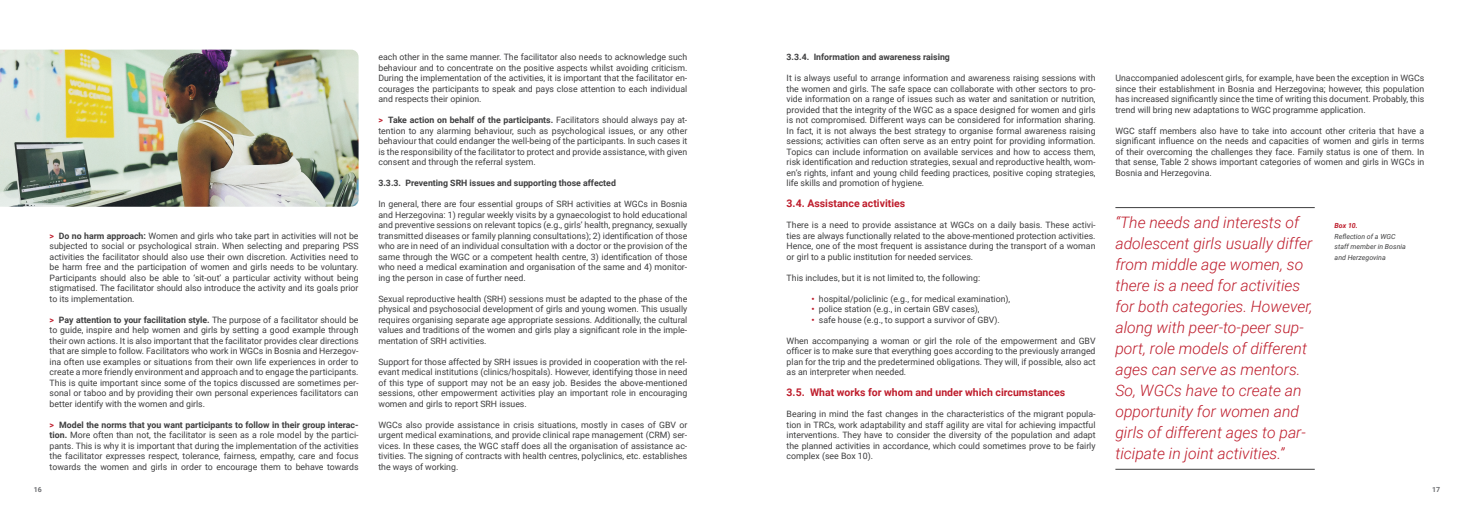
<style>
.page{position:relative;width:1474px;height:521px;background:#fff}
.page>*{position:absolute;margin:0;border:0;box-sizing:border-box;transform-origin:0 0}
.QUOTES{font:italic 300 15.75px/21px "Roboto";color:#be1d2c}
.NASLOV_2_90__Black{font:700 10.5px "Roboto";color:#be1d2c}
.BODY_90__Black{font:8.75px/10.5px "Roboto";color:#3e3e3f;text-align:justify}
.NASLOV_3_90__Black{font:700 8.75px "Roboto";color:#3e3e3f}
.FOTO_OPIS_8_Italic_R{font:italic 7px "Roboto";color:#3e3e3f}
.FOTO_OPIS_8_Italic_R-2{font:italic 700 7px "Roboto";color:#be1d2c}
.t1{font:700 7px "Roboto";color:#6c6d70}
.s1{font-weight:700;color:#be1d2c}
.s2{font-weight:700}
</style>
<div class="page">
<hr style="left:1115px;top:207px;width:199px;height:1px;background:#3e3e3f">
<hr style="left:1115px;top:469px;width:199px;height:1px;background:#3e3e3f">
<img style="left:0;top:50px;width:358px;height:157px">
<p class="BODY_90__Black" style="left:50px;top:230px;width:310px"><span class="s1">&gt;</span> <span class="s2">Do no harm approach:</span> Women and girls who take part in activities will not be subjected to social or psychological strain. When selecting and preparing PSS activities the facilitator should also use their own discretion. Activities need to be harm free and the participation of women and girls needs to be voluntary.<br>Participants should also be able to ‘sit-out’ a particular activity without being stigmatised. The facilitator should also introduce the activity and its goals prior to its implementation.</p>
<p class="BODY_90__Black" style="left:50px;top:314px;width:310px"><span class="s1">&gt;</span> <span class="s2">Pay attention to your facilitation style.</span> The purpose of a facilitator should be to guide, inspire and help women and girls by setting a good example through their own actions. It is also important that the facilitator provides clear directions that are simple to follow. Facilitators who work in WGCs in Bosnia and Herzegov&shy;ina often use examples or situations from their own life experiences in order to create a more friendly environment and approach and to engage the participants.<br>This is quite important since some of the topics discussed are sometimes per&shy;sonal or taboo and by providing their own personal experiences facilitators can better identify with the women and girls.</p>
<p class="BODY_90__Black" style="left:50px;top:419px;width:310px"><span class="s1">&gt;</span> <span class="s2">Model the norms that you want participants to follow in their group interac&shy;tion.</span> More often than not, the facilitator is seen as a role model by the partici&shy;pants. This is why it is important that during the implementation of the activities the facilitator expresses respect, tolerance, fairness, empathy, care and focus towards the women and girls in order to encourage them to behave towards</p>
<p class="BODY_90__Black" style="left:378px;top:51px;width:310px">each other in the same manner. The facilitator also needs to acknowledge such behaviour and to concentrate on the positive aspects whilst avoiding criticism.<br>During the implementation of the activities, it is important that the facilitator en&shy;courages the participants to speak and pays close attention to each individual and respects their opinion.</p>
<p class="BODY_90__Black" style="left:378px;top:114px;width:310px"><span class="s1">&gt;</span> <span class="s2">Take action on behalf of the participants.</span> Facilitators should always pay at&shy;tention to any alarming behaviour, such as psychological issues, or any other behaviour that could endanger the well-being of the participants. In such cases it is the responsibility of the facilitator to protect and provide assistance, with given consent and through the referral system.</p>
<p class="NASLOV_3_90__Black" style="left:378px;top:177px;width:239px">3.3.3. Preventing SRH issues and supporting those affected</p>
<p class="BODY_90__Black" style="left:378px;top:198px;width:310px">In general, there are four essential groups of SRH activities at WGCs in Bosnia and Herzegovina: 1) regular weekly visits by a gynaecologist to hold educational and preventive sessions on relevant topics (e.g., girls’ health, pregnancy, sexually transmitted diseases or family planning consultations); 2) identification of those who are in need of an individual consultation with a doctor or the provision of the same through the WGC or a competent health centre, 3) identification of those who need a medical examination and organisation of the same and 4) monitor&shy;ing the person in case of further need.</p>
<p class="BODY_90__Black" style="left:378px;top:293px;width:310px">Sexual reproductive health (SRH) sessions must be adapted to the phase of the physical and psychosocial development of girls and young women. This usually requires organising separate age appropriate sessions. Additionally, the cultural values and traditions of the women and girls play a significant role in the imple&shy;mentation of SRH activities.</p>
<p class="BODY_90__Black" style="left:378px;top:356px;width:310px">Support for those affected by SRH issues is provided in cooperation with the rel&shy;evant medical institutions (clinics/hospitals). However, identifying those in need of this type of support may not be an easy job. Besides the above-mentioned sessions, other empowerment activities play an important role in encouraging women and girls to report SRH issues.</p>
<p class="BODY_90__Black" style="left:378px;top:419px;width:310px">WGCs also provide assistance in crisis situations, mostly in cases of GBV or urgent medical examinations, and provide clinical rape management (CRM) ser&shy;vices. In these cases, the WGC staff does all the organisation of assistance ac&shy;tivities. The signing of contracts with health centres, polyclinics, etc. establishes the ways of working.</p>
<p class="NASLOV_3_90__Black" style="left:786px;top:51px;width:165px">3.3.4. Information and awareness raising</p>
<p class="BODY_90__Black" style="left:786px;top:72px;width:310px">It is always useful to arrange information and awareness raising sessions with the women and girls. The safe space can collaborate with other sectors to pro&shy;vide information on a range of issues such as water and sanitation or nutrition, provided that the integrity of the WGC as a space designed for women and girls is not compromised. Different ways can be considered for information sharing.<br>In fact, it is not always the best strategy to organise formal awareness raising sessions; activities can often serve as an entry point for providing information.<br>Topics can include information on available services and how to access them, risk identification and reduction strategies, sexual and reproductive health, wom&shy;en’s rights, infant and young child feeding practices, positive coping strategies, life skills and promotion of hygiene.</p>
<p class="NASLOV_2_90__Black" style="left:786px;top:196px;width:120px">3.4. Assistance activities</p>
<p class="BODY_90__Black" style="left:786px;top:219px;width:310px">There is a need to provide assistance at WGCs on a daily basis. These activi&shy;ties are always functionally related to the above-mentioned protection activities.<br>Hence, one of the most frequent is assistance during the transport of a woman or girl to a public institution for needed services.</p>
<p class="BODY_90__Black" style="left:786px;top:272px;width:195px">This includes, but it is not limited to, the following:</p>
<p class="BODY_90__Black" style="left:811px;top:293px;width:200px"><span class="s1">•</span> hospital/policlinic (e.g., for medical examination),</p>
<p class="BODY_90__Black" style="left:811px;top:303px;width:170px"><span class="s1">•</span> police station (e.g., in certain GBV cases),</p>
<p class="BODY_90__Black" style="left:811px;top:314px;width:190px"><span class="s1">•</span> safe house (e.g., to support a survivor of GBV).</p>
<p class="BODY_90__Black" style="left:786px;top:335px;width:310px">When accompanying a woman or girl the role of the empowerment and GBV officer is to make sure that everything goes according to the previously arranged plan for the trip and the predetermined obligations. They will, if possible, also act as an interpreter when needed.</p>
<p class="NASLOV_2_90__Black" style="left:786px;top:385px;width:280px">3.5. What works for whom and under which circumstances</p>
<p class="BODY_90__Black" style="left:786px;top:408px;width:310px">Bearing in mind the fast changes in the characteristics of the migrant popula&shy;tion in TRCs, work adaptability and staff agility are vital for achieving impactful interventions. They have to consider the diversity of the population and adapt the planned activities in accordance, which could sometimes prove to be fairly complex (see Box 10).</p>
<p class="BODY_90__Black" style="left:1115px;top:72px;width:310px">Unaccompanied adolescent girls, for example, have been the exception in WGCs since their establishment in Bosnia and Herzegovina; however, this population has increased significantly since the time of writing this document. Probably, this trend will bring new adaptations to WGC programme application.</p>
<p class="BODY_90__Black" style="left:1115px;top:125px;width:310px">WGC staff members also have to take into account other criteria that have a significant influence on the needs and capacities of women and girls in terms of their overcoming the challenges they face. Family status is one of them. In that sense, Table 2 shows important categories of women and girls in WGCs in Bosnia and Herzegovina.</p>
<p class="QUOTES" style="left:1115px;top:211px;width:199px">“The needs and interests of adolescent girls usually differ from middle age women, so there is a need for activities for both categories. However, along with peer-to-peer sup&shy;port, role models of different ages can serve as mentors.<br>So, WGCs have to create an opportunity for women and girls of different ages to par&shy;ticipate in joint activities.”</p>
<p class="FOTO_OPIS_8_Italic_R-2" style="left:1334px;top:221px;width:25px">Box 10.</p>
<p class="FOTO_OPIS_8_Italic_R" style="left:1334px;top:231px;width:62px">Reflection of a WGC</p>
<p class="FOTO_OPIS_8_Italic_R" style="left:1334px;top:242px;width:73px">staff member in Bosnia</p>
<p class="FOTO_OPIS_8_Italic_R" style="left:1334px;top:252px;width:53px">and Herzegovina</p>
<p class="t1" style="left:34px;top:485px;width:10px">16</p>
<p class="t1" style="left:1432px;top:485px;width:10px">17</p>
</div>
